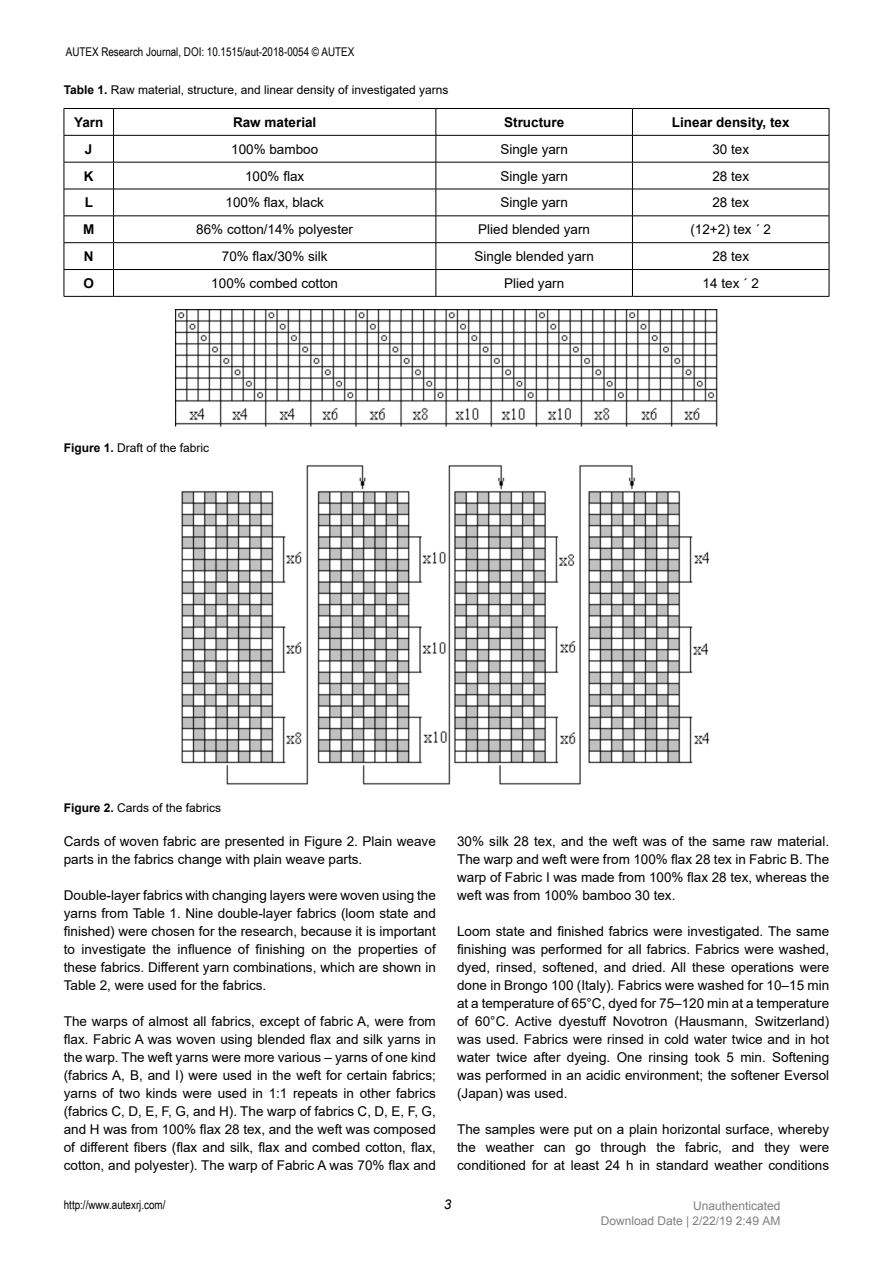
<style>
.page{position:relative;width:893px;height:1263px;background:#fff}
.page>*{position:absolute;margin:0;border:0;box-sizing:border-box;transform-origin:0 0}
.t1{font:13.5px/18px "Arial";color:#000;text-align:justify}
.t2{font:700 13.5px "Arial";color:#000}
.t3{font:italic 13.5px "Arial";color:#000}
.t4{font:12px "Arial";color:#000}
.t5{font:12px "Arial Narrow";color:#000}
.t6{font:12px/15px "Arial";color:#808080;text-align:right}
.s1{font-weight:700}
</style>
<div class="page">
<hr style="left:64px;top:162px;width:50px;height:1px;background:#000">
<hr style="left:114px;top:162px;width:322px;height:1px;background:#000">
<hr style="left:436px;top:162px;width:196px;height:1px;background:#000">
<hr style="left:632px;top:162px;width:197px;height:1px;background:#000">
<hr style="left:64px;top:189px;width:50px;height:1px;background:#000">
<hr style="left:114px;top:189px;width:322px;height:1px;background:#000">
<hr style="left:436px;top:189px;width:196px;height:1px;background:#000">
<hr style="left:632px;top:189px;width:197px;height:1px;background:#000">
<hr style="left:64px;top:216px;width:50px;height:1px;background:#000">
<hr style="left:114px;top:216px;width:322px;height:1px;background:#000">
<hr style="left:436px;top:216px;width:196px;height:1px;background:#000">
<hr style="left:632px;top:216px;width:197px;height:1px;background:#000">
<hr style="left:64px;top:242px;width:50px;height:1px;background:#000">
<hr style="left:114px;top:242px;width:322px;height:1px;background:#000">
<hr style="left:436px;top:242px;width:196px;height:1px;background:#000">
<hr style="left:632px;top:242px;width:197px;height:1px;background:#000">
<hr style="left:64px;top:269px;width:50px;height:1px;background:#000">
<hr style="left:114px;top:269px;width:322px;height:1px;background:#000">
<svg style="left:113px;top:109px;width:1px;height:187px"></svg>
<hr style="left:436px;top:269px;width:196px;height:1px;background:#000">
<svg style="left:436px;top:109px;width:1px;height:187px"></svg>
<hr style="left:632px;top:269px;width:197px;height:1px;background:#000">
<svg style="left:632px;top:109px;width:1px;height:187px"></svg>
<hr style="left:64px;top:296px;width:50px;height:1px;background:#000">
<hr style="left:114px;top:296px;width:322px;height:1px;background:#000">
<hr style="left:436px;top:296px;width:196px;height:1px;background:#000">
<hr style="left:632px;top:296px;width:197px;height:1px;background:#000">
<hr style="left:64px;top:108px;width:50px;height:1px;background:#000">
<svg style="left:64px;top:109px;width:1px;height:187px"></svg>
<hr style="left:114px;top:108px;width:322px;height:1px;background:#000">
<hr style="left:436px;top:108px;width:196px;height:1px;background:#000">
<hr style="left:632px;top:108px;width:197px;height:1px;background:#000">
<svg style="left:829px;top:109px;width:1px;height:187px"></svg>
<hr style="left:64px;top:135px;width:50px;height:1px;background:#000">
<hr style="left:114px;top:135px;width:322px;height:1px;background:#000">
<hr style="left:436px;top:135px;width:196px;height:1px;background:#000">
<hr style="left:632px;top:135px;width:197px;height:1px;background:#000">
<img style="left:176px;top:309px;width:541px;height:118px">
<img style="left:181px;top:465px;width:529px;height:320px">
<p class="t5" style="left:66px;top:43px;width:290px">AUTEX Research Journal, DOI: 10.1515/aut-2018-0054 © AUTEX</p>
<p class="t4" style="left:64px;top:81px;width:386px"><span class="s1">Table 1.</span> Raw material, structure, and linear density of investigated yarns</p>
<p class="t2" style="left:74px;top:113px;width:31px">Yarn</p>
<p class="t2" style="left:233px;top:113px;width:85px">Raw material</p>
<p class="t2" style="left:504px;top:113px;width:62px">Structure</p>
<p class="t2" style="left:672px;top:113px;width:119px">Linear density, tex</p>
<p class="t2" style="left:85px;top:139px;width:9px">J</p>
<p class="t1" style="left:231px;top:140px;width:89px">100% bamboo</p>
<p class="t1" style="left:500px;top:140px;width:69px">Single yarn</p>
<p class="t1" style="left:712px;top:140px;width:38px">30 tex</p>
<p class="t2" style="left:84px;top:166px;width:11px">K</p>
<p class="t1" style="left:245px;top:167px;width:61px">100% flax</p>
<p class="t1" style="left:500px;top:167px;width:69px">Single yarn</p>
<p class="t1" style="left:712px;top:167px;width:38px">28 tex</p>
<p class="t2" style="left:85px;top:193px;width:10px">L</p>
<p class="t1" style="left:226px;top:193px;width:100px">100% flax, black</p>
<p class="t1" style="left:500px;top:193px;width:69px">Single yarn</p>
<p class="t1" style="left:712px;top:193px;width:38px">28 tex</p>
<p class="t2" style="left:83px;top:220px;width:13px">M</p>
<p class="t1" style="left:196px;top:220px;width:158px">86% cotton/14% polyester</p>
<p class="t1" style="left:478px;top:220px;width:113px">Plied blended yarn</p>
<p class="t1" style="left:690px;top:220px;width:82px">(12+2) tex ´ 2</p>
<p class="t2" style="left:84px;top:247px;width:11px">N</p>
<p class="t1" style="left:222px;top:247px;width:107px">70% flax/30% silk</p>
<p class="t1" style="left:475px;top:247px;width:121px">Single blended yarn</p>
<p class="t1" style="left:712px;top:247px;width:38px">28 tex</p>
<p class="t2" style="left:84px;top:274px;width:12px">O</p>
<p class="t1" style="left:211px;top:274px;width:128px">100% combed cotton</p>
<p class="t1" style="left:504px;top:274px;width:62px">Plied yarn</p>
<p class="t1" style="left:703px;top:274px;width:58px">14 tex ´ 2</p>
<p class="t4" style="left:64px;top:439px;width:147px"><span class="s1">Figure 1.</span> Draft of the fabric</p>
<p class="t4" style="left:64px;top:799px;width:159px"><span class="s1">Figure 2.</span> Cards of the fabrics</p>
<p class="t1" style="left:64px;top:832px;width:374px">Cards of woven fabric are presented in Figure 2. Plain weave parts in the fabrics change with plain weave parts.</p>
<p class="t1" style="left:64px;top:886px;width:374px">Double-layer fabrics with changing layers were woven using the yarns from Table 1. Nine double-layer fabrics (loom state and finished) were chosen for the research, because it is important to investigate the influence of finishing on the properties of these fabrics. Different yarn combinations, which are shown in Table 2, were used for the fabrics.</p>
<p class="t1" style="left:64px;top:1012px;width:374px">The warps of almost all fabrics, except of fabric A, were from flax. Fabric A was woven using blended flax and silk yarns in the warp. The weft yarns were more various – yarns of one kind (fabrics A, B, and I) were used in the weft for certain fabrics; yarns of two kinds were used in 1:1 repeats in other fabrics (fabrics C, D, E, F, G, and H). The warp of fabrics C, D, E, F, G, and H was from 100% flax 28 tex, and the weft was composed of different fibers (flax and silk, flax and combed cotton, flax, cotton, and polyester). The warp of Fabric A was 70% flax and</p>
<p class="t1" style="left:457px;top:832px;width:374px">30% silk 28 tex, and the weft was of the same raw material.<br>The warp and weft were from 100% flax 28 tex in Fabric B. The warp of Fabric I was made from 100% flax 28 tex, whereas the weft was from 100% bamboo 30 tex.</p>
<p class="t1" style="left:457px;top:922px;width:374px">Loom state and finished fabrics were investigated. The same finishing was performed for all fabrics. Fabrics were washed, dyed, rinsed, softened, and dried. All these operations were done in Brongo 100 (Italy). Fabrics were washed for 10–15 min at a temperature of 65°C, dyed for 75–120 min at a temperature of 60°C. Active dyestuff Novotron (Hausmann, Switzerland) was used. Fabrics were rinsed in cold water twice and in hot water twice after dyeing. One rinsing took 5 min. Softening was performed in an acidic environment; the softener Eversol (Japan) was used.</p>
<p class="t1" style="left:457px;top:1120px;width:374px">The samples were put on a plain horizontal surface, whereby the weather can go through the fabric, and they were conditioned for at least 24 h in standard weather conditions</p>
<p class="t5" style="left:64px;top:1196px;width:103px">http://www.autexrj.com/</p>
<p class="t3" style="left:444px;top:1196px;width:9px">3</p>
<p class="t6" style="left:601px;top:1200px;width:181px">Unauthenticated<br>Download Date | 2/22/19 2:49 AM</p>
</div>
